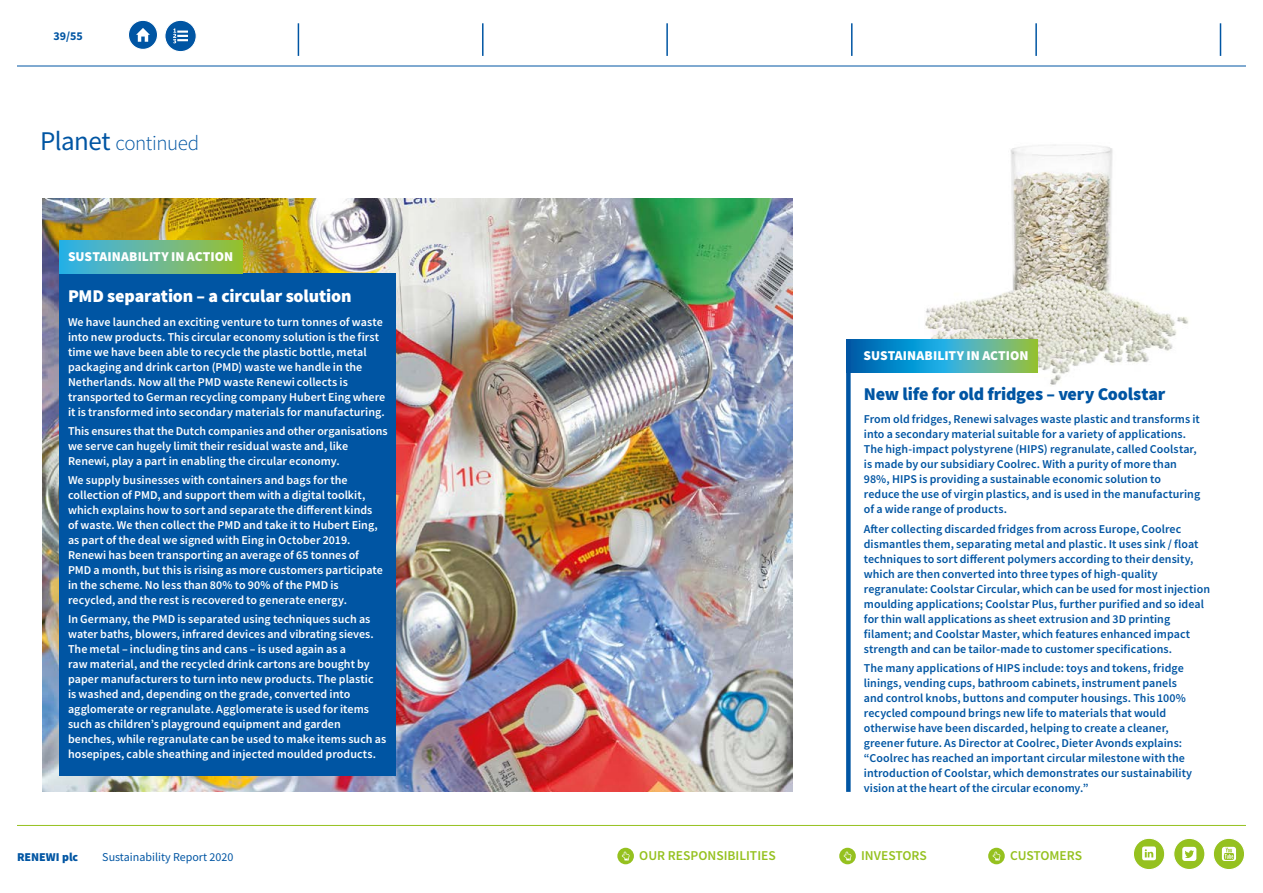
<style>
.page{position:relative;width:1263px;height:893px;background:#fff}
.page>*{position:absolute;margin:0;border:0;box-sizing:border-box;transform-origin:0 0}
.t1{font:300 21px "Source Sans Pro";letter-spacing:-.02em;color:#0055a3}
.t2{font:900 18px "Source Sans Pro";letter-spacing:-.01em;color:#0055a3}
.t3{font:900 18px "Source Sans Pro";letter-spacing:-.01em;color:#fff}
.t4{font:900 13.5px "Source Sans Pro";letter-spacing:.005em;color:#fff}
.t5{font:600 13.5px "Source Sans Pro";color:#95c11f}
.t6{font:600 12px/15px "Source Sans Pro";letter-spacing:.005em;color:#fff}
.t7{font:600 12px/15px "Source Sans Pro";letter-spacing:.005em;color:#0055a3}
.t8{font:12px "Source Sans Pro";color:#0055a3}
.t9{font:900 12px "Source Sans Pro";color:#0055a3}
.t10{font:700 12px "Source Sans Pro";color:#0055a3}
.s1{font-weight:400;font-size:27px}
</style>
<div class="page">
<div style="left:128px;top:20px;width:30px;height:29px;background:#0055a3;border-radius:50%"></div>
<div style="left:128px;top:20px;width:30px;height:30px;border:1px solid #fff;border-radius:50%"></div>
<svg style="left:136px;top:28px;width:14px;height:14px"></svg>
<div style="left:165px;top:20px;width:31px;height:32px;background:#0055a3;border-radius:50%"></div>
<div style="left:164px;top:20px;width:33px;height:32px;border:1px solid #fff;border-radius:50%"></div>
<svg style="left:173px;top:28px;width:15px;height:15px"></svg>
<img style="left:918px;top:144px;width:271px;height:241px">
<img style="left:43px;top:198px;width:749px;height:594px">
<div style="left:60px;top:273px;width:336px;height:502px;background:#0055a3"></div>
<div style="left:60px;top:240px;width:182px;height:33px;background:linear-gradient(to right,#32b0f1,#9cc037)"></div>
<svg style="left:851px;top:339px;width:187px;height:33px;background:#36a0ae"></svg>
<div style="left:846px;top:339px;width:5px;height:453px;background:#0055a3"></div>
<hr style="left:17px;top:66px;width:1229px;height:1px;background:#0055a3">
<svg style="left:988px;top:848px;width:17px;height:16px"></svg>
<svg style="left:993px;top:852px;width:7px;height:8px"></svg>
<svg style="left:839px;top:848px;width:17px;height:16px"></svg>
<svg style="left:844px;top:852px;width:7px;height:8px"></svg>
<div style="left:1213px;top:838px;width:31px;height:32px;background:#95c11f;border-radius:50%"></div>
<div style="left:1213px;top:838px;width:32px;height:32px;border:1px solid #fff;border-radius:50%"></div>
<svg style="left:1222px;top:847px;width:14px;height:14px"></svg>
<div style="left:1133px;top:838px;width:32px;height:32px;background:#95c11f;border-radius:50%"></div>
<div style="left:1133px;top:838px;width:32px;height:32px;border:1px solid #fff;border-radius:50%"></div>
<svg style="left:1142px;top:846px;width:14px;height:14px"></svg>
<div style="left:1174px;top:838px;width:31px;height:31px;background:#95c11f;border-radius:50%"></div>
<div style="left:1173px;top:838px;width:32px;height:32px;border:1px solid #fff;border-radius:50%"></div>
<svg style="left:1182px;top:847px;width:14px;height:14px"></svg>
<hr style="left:17px;top:825px;width:1229px;height:1px;background:#95c11f">
<svg style="left:617px;top:848px;width:17px;height:16px"></svg>
<svg style="left:622px;top:852px;width:7px;height:8px"></svg>
<hr style="left:1035px;top:23px;width:2px;height:33px;background:#0055a3">
<hr style="left:851px;top:23px;width:1px;height:33px;background:#0055a3">
<hr style="left:666px;top:23px;width:2px;height:33px;background:#0055a3">
<hr style="left:482px;top:23px;width:1px;height:33px;background:#0055a3">
<hr style="left:298px;top:23px;width:1px;height:33px;background:#0055a3">
<hr style="left:1220px;top:23px;width:1px;height:33px;background:#0055a3">
<p class="t10" style="left:53px;top:28px;width:31px">39/55</p>
<h1 class="t1" style="left:40px;top:130px;width:161px"><span class="s1">Planet</span> continued</h1>
<p class="t4" style="left:68px;top:247px;width:167px">SUSTAINABILITY IN ACTION</p>
<h2 class="t3" style="left:68px;top:284px;width:285px">PMD separation – a circular solution</h2>
<p class="t6" style="left:68px;top:314px;width:319px">We have launched an exciting venture to turn tonnes of waste into new products. This circular economy solution is the first time we have been able to recycle the plastic bottle, metal packaging and drink carton (PMD) waste we handle in the Netherlands. Now all the PMD waste Renewi collects is transported to German recycling company Hubert Eing where it is transformed into secondary materials for manufacturing.</p>
<p class="t6" style="left:68px;top:423px;width:321px">This ensures that the Dutch companies and other organisations we serve can hugely limit their residual waste and, like<br>Renewi, play a part in enabling the circular economy.</p>
<p class="t6" style="left:68px;top:472px;width:316px">We supply businesses with containers and bags for the collection of PMD, and support them with a digital toolkit, which explains how to sort and separate the different kinds of waste. We then collect the PMD and take it to Hubert Eing, as part of the deal we signed with Eing in October 2019.<br>Renewi has been transporting an average of 65 tonnes of PMD a month, but this is rising as more customers participate in the scheme. No less than 80% to 90% of the PMD is recycled, and the rest is recovered to generate energy.</p>
<p class="t6" style="left:68px;top:612px;width:320px">In Germany, the PMD is separated using techniques such as water baths, blowers, infrared devices and vibrating sieves.<br>The metal – including tins and cans – is used again as a<br>raw material, and the recycled drink cartons are bought by paper manufacturers to turn into new products. The plastic<br>is washed and, depending on the grade, converted into agglomerate or regranulate. Agglomerate is used for items such as children’s playground equipment and garden benches, while regranulate can be used to make items such as hosepipes, cable sheathing and injected moulded products.</p>
<p class="t4" style="left:863px;top:346px;width:167px">SUSTAINABILITY IN ACTION</p>
<h2 class="t2" style="left:864px;top:381px;width:303px">New life for old fridges – very Coolstar</h2>
<p class="t7" style="left:864px;top:412px;width:338px">From old fridges, Renewi salvages waste plastic and transforms it into a secondary material suitable for a variety of applications.<br>The high-impact polystyrene (HIPS) regranulate, called Coolstar, is made by our subsidiary Coolrec. With a purity of more than 98%, HIPS is providing a sustainable economic solution to<br>reduce the use of virgin plastics, and is used in the manufacturing of a wide range of products.</p>
<p class="t7" style="left:864px;top:521px;width:348px">After collecting discarded fridges from across Europe, Coolrec dismantles them, separating metal and plastic. It uses sink / float techniques to sort different polymers according to their density, which are then converted into three types of high-quality regranulate: Coolstar Circular, which can be used for most injection moulding applications; Coolstar Plus, further purified and so ideal for thin wall applications as sheet extrusion and 3D printing filament; and Coolstar Master, which features enhanced impact strength and can be tailor-made to customer specifications.</p>
<p class="t7" style="left:864px;top:660px;width:330px">The many applications of HIPS include: toys and tokens, fridge linings, vending cups, bathroom cabinets, instrument panels and control knobs, buttons and computer housings. This 100% recycled compound brings new life to materials that would otherwise have been discarded, helping to create a cleaner, greener future. As Director at Coolrec, Dieter Avonds explains: “Coolrec has reached an important circular milestone with the introduction of Coolstar, which demonstrates our sustainability vision at the heart of the circular economy.”</p>
<p class="t9" style="left:17px;top:848px;width:63px">RENEWI plc</p>
<p class="t8" style="left:102px;top:849px;width:133px">Sustainability Report 2020</p>
<p class="t5" style="left:639px;top:847px;width:138px">OUR RESPONSIBILITIES</p>
<p class="t5" style="left:861px;top:847px;width:67px">INVESTORS</p>
<p class="t5" style="left:1010px;top:846px;width:73px">CUSTOMERS</p>
</div>
